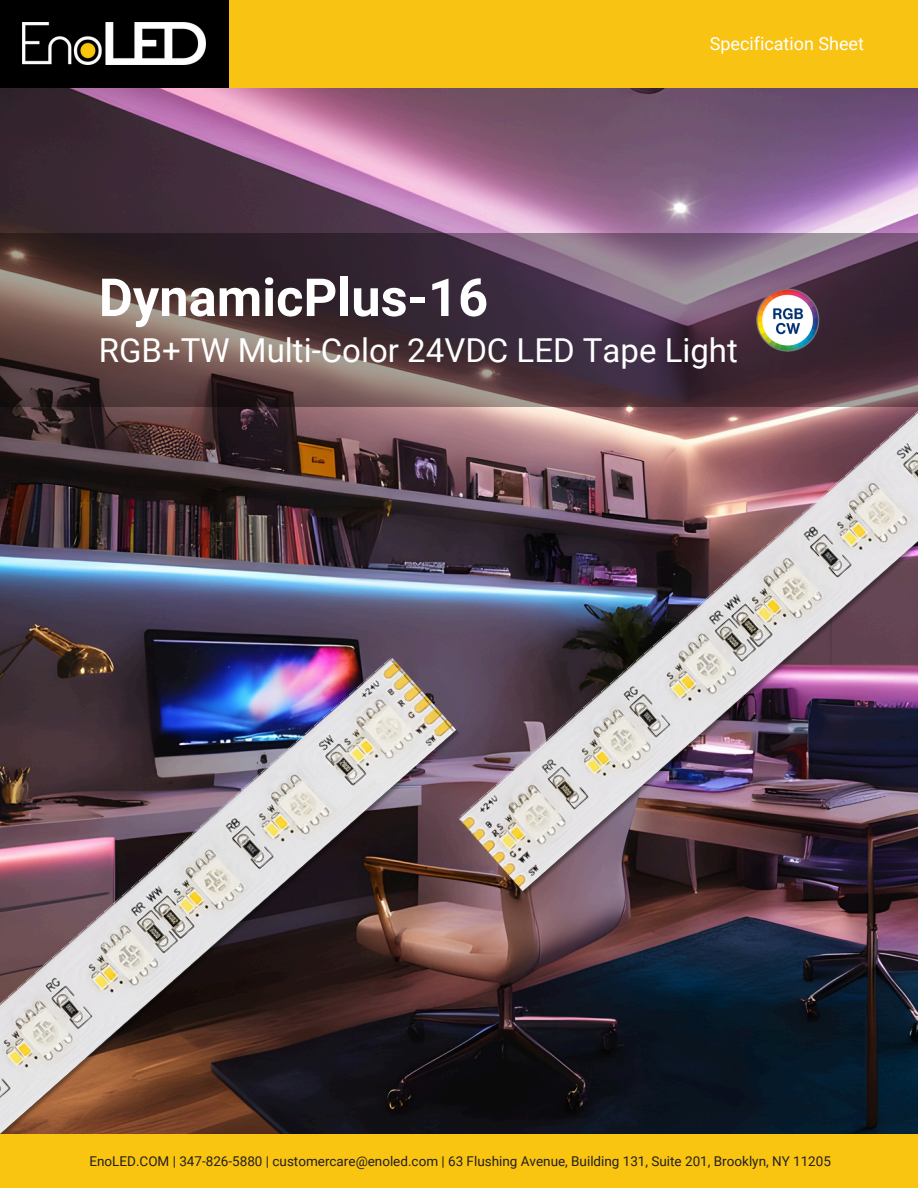
<style>
.page{position:relative;width:918px;height:1188px;background:#fff}
.page>*{position:absolute;margin:0;border:0;box-sizing:border-box;transform-origin:0 0}
.t1{font:700 52.5px "Roboto";color:#fff}
.t2{font:33px "Roboto";color:#fff}
.t3{font:18px "Roboto";color:#fff}
.t4{font:13.5px "Roboto";color:#231f20}
</style>
<div class="page">
<img style="left:0;top:87px;width:918px;height:1047px">
<img style="left:0;top:657px;width:461px;height:477px">
<img style="left:458px;top:407px;width:460px;height:489px">
<div style="left:229px;top:0;width:689px;height:87px;background:#f8c312"></div>
<div style="left:0;top:0;width:229px;height:87px;background:#000"></div>
<img style="left:23px;top:23px;width:182px;height:41px">
<svg style="left:0;top:234px;width:918px;height:173px;background:#56414a"></svg>
<img style="left:756px;top:289px;width:63px;height:64px">
<div style="left:0;top:1134px;width:918px;height:54px;background:#f9c511"></div>
<p class="t3" style="left:710px;top:33px;width:156px">Specification Sheet</p>
<h3 class="t1" style="left:99px;top:267px;width:391px">DynamicPlus-16</h3>
<p class="t2" style="left:99px;top:332px;width:641px">RGB+TW Multi-Color 24VDC LED Tape Light</p>
<h1 class="t4" style="left:89px;top:1153px;width:743px">EnoLED.COM | 347-826-5880 | customercare@enoled.com | 63 Flushing Avenue, Building 131, Suite 201, Brooklyn, NY 11205</h1>
</div>
